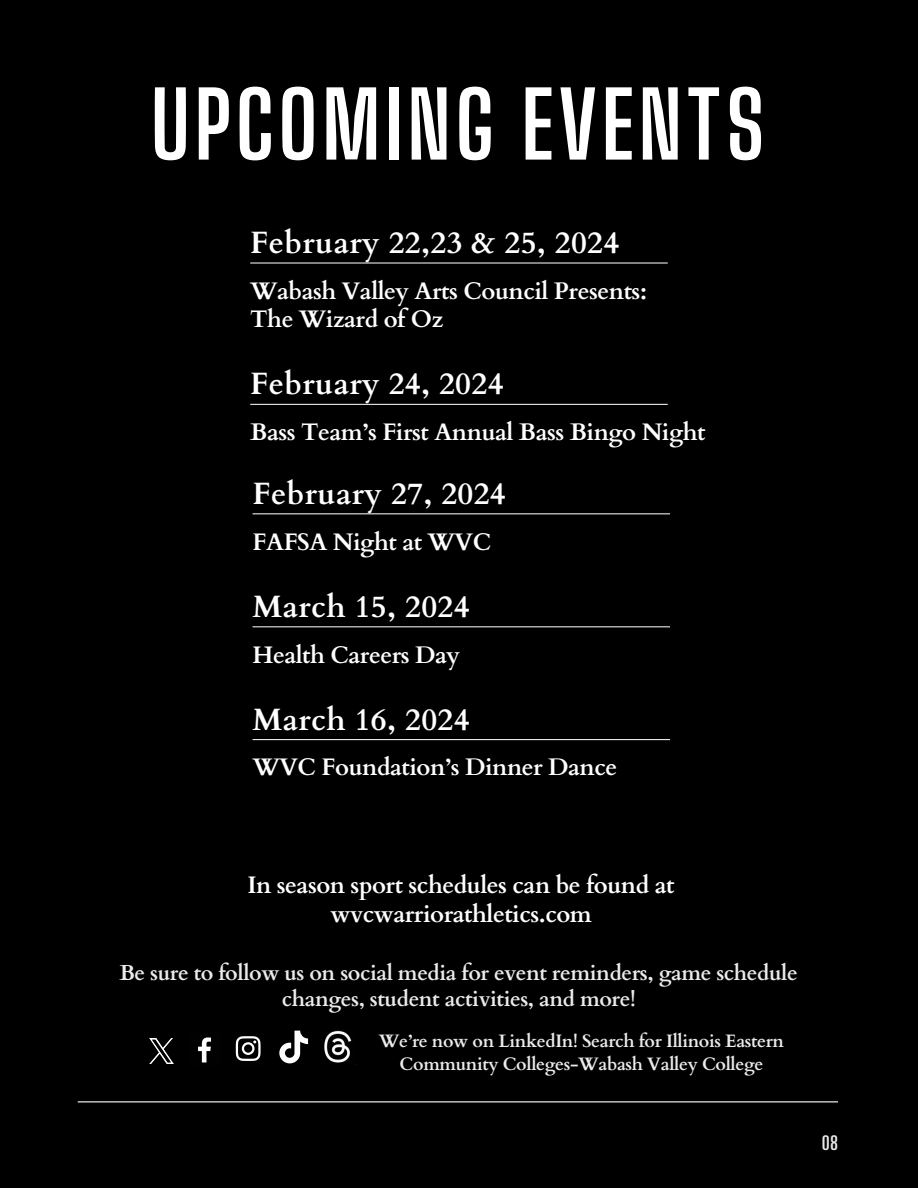
<style>
.page{position:relative;width:918px;height:1188px;background:#000}
.page>*{position:absolute;margin:0;border:0;box-sizing:border-box;transform-origin:0 0}
.t1{font:700 90.3px "Big Shoulders Display";letter-spacing:.05em;color:#fff}
.t2{font:700 30.9px "Cardo";letter-spacing:.01em;color:#fff}
.t3{font:700 23.85px/28.7px "Cardo";letter-spacing:-.02em;color:#fff}
.t4{font:700 21.6px/25.8px "Cardo";letter-spacing:-.02em;color:#ebebec;text-align:center}
.t5{font:700 18.3px "Big Shoulders Display";color:#ebebec}
.t6{font:700 18px/22.5px "Cardo";letter-spacing:-.02em;color:#ebebec;text-align:center}
</style>
<div class="page">
<hr style="left:78px;top:1101px;width:760px;height:1px;background:#fff">
<svg style="left:198px;top:1037px;width:13px;height:25px"></svg>
<svg style="left:236px;top:1036px;width:24px;height:25px"></svg>
<img style="left:324px;top:1031px;width:28px;height:32px">
<svg style="left:279px;top:1031px;width:29px;height:32px"></svg>
<img style="left:150px;top:1039px;width:23px;height:24px">
<hr style="left:250px;top:262px;width:418px;height:2px;background:#eae7e0">
<hr style="left:250px;top:404px;width:418px;height:1px;background:#eae7e0">
<hr style="left:253px;top:513px;width:417px;height:1px;background:#eae7e0">
<hr style="left:253px;top:626px;width:417px;height:1px;background:#eae7e0">
<hr style="left:253px;top:739px;width:417px;height:1px;background:#eae7e0">
<h3 class="t1" style="left:151px;top:71px;width:616px">UPCOMING EVENTS</h3>
<h3 class="t2" style="left:250px;top:222px;width:371px">February 22,23 &amp; 25, 2024</h3>
<h2 class="t3" style="left:250px;top:277px;width:398px">Wabash Valley Arts Council Presents:<br>The Wizard of Oz</h2>
<h3 class="t2" style="left:250px;top:364px;width:255px">February 24, 2024</h3>
<h2 class="t3" style="left:250px;top:418px;width:457px">Bass Team’s First Annual Bass Bingo Night</h2>
<h3 class="t2" style="left:253px;top:473px;width:255px">February 27, 2024</h3>
<h2 class="t3" style="left:253px;top:528px;width:240px">FAFSA Night at WVC</h2>
<h3 class="t2" style="left:253px;top:586px;width:219px">March 15, 2024</h3>
<h3 class="t3" style="left:253px;top:641px;width:209px">Health Careers Day</h3>
<p class="t2" style="left:253px;top:699px;width:219px">March 16, 2024</p>
<p class="t3" style="left:253px;top:754px;width:366px">WVC Foundation’s Dinner Dance</p>
<h2 class="t3" style="left:247px;top:871px;width:429px;line-height:29.2px;text-align:center">In season sport schedules can be found at wvcwarriorathletics.com</h2>
<h1 class="t4" style="left:119px;top:961px;width:680px">Be sure to follow us on social media for event reminders, game schedule changes, student activities, and more!</h1>
<h3 class="t6" style="left:379px;top:1030px;width:407px">We’re now on LinkedIn! Search for Illinois Eastern<br>Community Colleges-Wabash Valley College</h3>
<h2 class="t5" style="left:822px;top:1132px;width:18px">08</h2>
</div>
